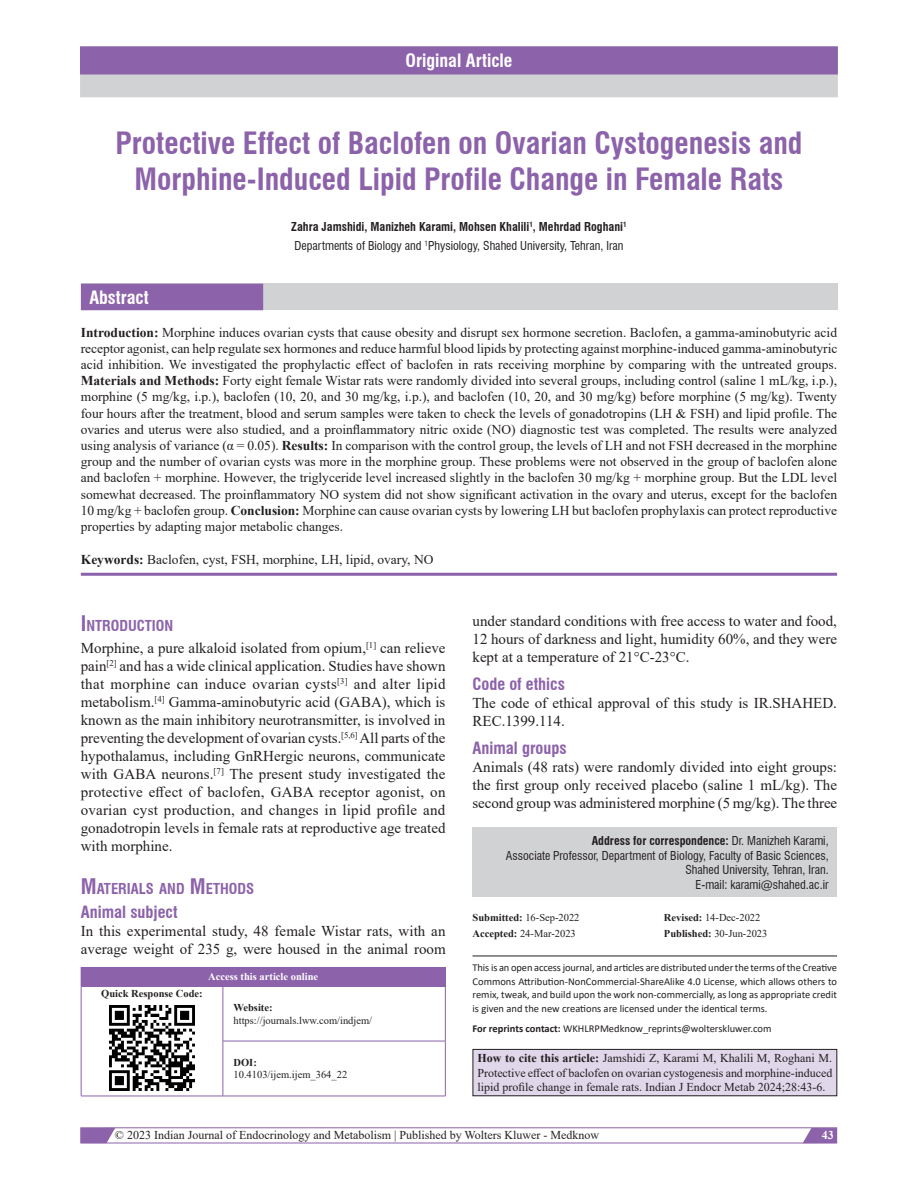
<style>
.page{position:relative;width:918px;height:1188px;background:#fff}
.page>*{position:absolute;margin:0;border:0;box-sizing:border-box;transform-origin:0 0}
.AT{font:700 condensed 30px/36px "Swiss 721 BT";color:#8c62aa;text-align:center}
.AH{font:700 condensed 18px "Swiss 721 BT";color:#fff}
.ABSH{font:700 condensed 18px "Swiss 721 BT";color:#fff}
.t1{font:700 condensed 16.5px "Swiss 721 BT";color:#8c62aa}
.TX{font:15px/18px "Times New Roman";color:#231f20;text-align:justify}
.t2{font:700 condensed 14.7px "Swiss 721 BT";color:#8c62aa}
.ABS{font:13.5px/16.2px "Times New Roman";color:#231f20;text-align:justify}
.KWD{font:13.5px "Times New Roman";color:#231f20}
.HTC{font:12px/14.4px "Times New Roman";color:#231f20;text-align:justify}
.ADD{font:condensed 12px/14.4px "Swiss 721 BT";color:#231f20;text-align:right}
.AFF{font:condensed 12px "Swiss 721 BT";color:#231f20}
.AU{font:700 condensed 12px "Swiss 721 BT";color:#231f20}
.t3{font:700 12px "Times New Roman";color:#fff}
.OS{font:10.5px/13.5px "Calibri";color:#231f20;text-align:justify}
.HIS{font:10.5px "Times New Roman";color:#231f20}
.Website{font:10.5px/12.6px "Times New Roman";color:#231f20}
.ATAO{font:700 10.5px "Times New Roman";color:#fff}
.QRC{font:700 10.5px "Times New Roman";color:#231f20}
.s1{font-weight:700}
.s2{font-size:21px}
</style>
<div class="page">
<svg style="left:80px;top:1127px;width:758px;height:16px"></svg>
<div style="left:81px;top:284px;width:756px;height:26px;background:#d1d2d4"></div>
<div style="left:81px;top:284px;width:182px;height:26px;background:#8c62aa"></div>
<div style="left:80px;top:46px;width:758px;height:51px;background:#d1d2d4"></div>
<div style="left:81px;top:47px;width:756px;height:27px;background:#8c62aa"></div>
<div style="left:80px;top:46px;width:758px;height:29px;border:2px solid #8c62aa"></div>
<hr style="left:81px;top:573px;width:756px;height:3px;background:#8c62aa">
<div style="left:473px;top:828px;width:364px;height:69px;background:#d1d2d4"></div>
<div style="left:81px;top:967px;width:364px;height:19px;background:#8c62aa"></div>
<svg style="left:445px;top:967px;width:1px;height:19px"></svg>
<hr style="left:81px;top:986px;width:1px;height:55px;background:#8c62aa">
<hr style="left:81px;top:1041px;width:1px;height:55px;background:#8c62aa">
<hr style="left:81px;top:986px;width:142px;height:1px;background:#8c62aa">
<hr style="left:223px;top:986px;width:1px;height:55px;background:#8c62aa">
<hr style="left:223px;top:986px;width:223px;height:1px;background:#8c62aa">
<hr style="left:445px;top:986px;width:1px;height:55px;background:#8c62aa">
<hr style="left:81px;top:1096px;width:142px;height:1px;background:#8c62aa">
<hr style="left:223px;top:1041px;width:1px;height:55px;background:#8c62aa">
<hr style="left:223px;top:1041px;width:223px;height:1px;background:#8c62aa">
<hr style="left:445px;top:1041px;width:1px;height:55px;background:#8c62aa">
<hr style="left:223px;top:1096px;width:223px;height:1px;background:#8c62aa">
<img style="left:110px;top:1005px;width:84px;height:85px">
<hr style="left:473px;top:956px;width:364px;height:1px;background:#231f20">
<div style="left:473px;top:1049px;width:364px;height:47px;background:#e0d7ea"></div>
<div style="left:473px;top:1049px;width:364px;height:47px;border:1px solid #231f20"></div>
<p class="AH" style="left:405px;top:50px;width:109px">Original Article</p>
<p class="AT" style="left:115px;top:125px;width:688px">Protective Effect of Baclofen on Ovarian Cystogenesis and<br>Morphine‑Induced Lipid Profile Change in Female Rats</p>
<p class="AU" style="left:291px;top:219px;width:337px">Zahra Jamshidi, Manizheh Karami, Mohsen Khalili<sup>1</sup>, Mehrdad Roghani<sup>1</sup></p>
<p class="AFF" style="left:294px;top:238px;width:331px">Departments of Biology and <sup>1</sup>Physiology, Shahed University, Tehran, Iran</p>
<p class="ABSH" style="left:89px;top:287px;width:61px">Abstract</p>
<p class="ABS" style="left:81px;top:324px;width:758px"><span class="s1">Introduction:</span> Morphine induces ovarian cysts that cause obesity and disrupt sex hormone secretion. Baclofen, a gamma‑aminobutyric acid receptor agonist, can help regulate sex hormones and reduce harmful blood lipids by protecting against morphine‑induced gamma‑aminobutyric acid inhibition. We investigated the prophylactic effect of baclofen in rats receiving morphine by comparing with the untreated groups.<br><span class="s1">Materials and Methods:</span> Forty eight female Wistar rats were randomly divided into several groups, including control (saline 1 mL/kg, i.p.), morphine (5 mg/kg, i.p.), baclofen (10, 20, and 30 mg/kg, i.p.), and baclofen (10, 20, and 30 mg/kg) before morphine (5 mg/kg). Twenty four hours after the treatment, blood and serum samples were taken to check the levels of gonadotropins (LH &amp; FSH) and lipid profile. The ovaries and uterus were also studied, and a proinflammatory nitric oxide (NO) diagnostic test was completed. The results were analyzed using analysis of variance (α = 0.05). <span class="s1">Results:</span> In comparison with the control group, the levels of LH and not FSH decreased in the morphine group and the number of ovarian cysts was more in the morphine group. These problems were not observed in the group of baclofen alone and baclofen + morphine. However, the triglyceride level increased slightly in the baclofen 30 mg/kg + morphine group. But the LDL level somewhat decreased. The proinflammatory NO system did not show significant activation in the ovary and uterus, except for the baclofen 10 mg/kg + baclofen group. <span class="s1">Conclusion:</span> Morphine can cause ovarian cysts by lowering LH but baclofen prophylaxis can protect reproductive properties by adapting major metabolic changes.</p>
<p class="KWD" style="left:81px;top:550px;width:354px"><span class="s1">Keywords:</span> Baclofen, cyst, FSH, morphine, LH, lipid, ovary, NO</p>
<h1 class="t2" style="left:81px;top:617px;width:94px"><span class="s2">I</span>NTRODUCTION</h1>
<p class="TX" style="left:81px;top:639px;width:366px">Morphine, a pure alkaloid isolated from opium,<sup>[1]</sup> can relieve pain<sup>[2]</sup> and has a wide clinical application. Studies have shown that morphine can induce ovarian cysts<sup>[3]</sup> and alter lipid metabolism.<sup>[4]</sup> Gamma‑aminobutyric acid (GABA), which is known as the main inhibitory neurotransmitter, is involved in preventing the development of ovarian cysts.<sup>[5,6]</sup> All parts of the hypothalamus, including GnRHergic neurons, communicate with GABA neurons.<sup>[7]</sup> The present study investigated the protective effect of baclofen, GABA receptor agonist, on ovarian cyst production, and changes in lipid profile and gonadotropin levels in female rats at reproductive age treated with morphine.</p>
<h1 class="t2" style="left:81px;top:880px;width:175px"><span class="s2">M</span>ATERIALS AND <span class="s2">M</span>ETHODS</h1>
<h2 class="t1" style="left:81px;top:902px;width:98px">Animal subject</h2>
<p class="TX" style="left:81px;top:921px;width:366px">In this experimental study, 48 female Wistar rats, with an average weight of 235 g, were housed in the animal room</p>
<p class="ATAO" style="left:208px;top:969px;width:111px">Access this article online</p>
<p class="QRC" style="left:101px;top:986px;width:103px">Quick Response Code:</p>
<p class="Website" style="left:234px;top:1001px;width:140px"><span class="s1">Website: </span>https://journals.lww.com/indjem/</p>
<p class="Website" style="left:234px;top:1056px;width:115px"><span class="s1">DOI:<br></span>10.4103/ijem.ijem_364_22</p>
<p class="TX" style="left:472px;top:611px;width:366px">under standard conditions with free access to water and food, 12 hours of darkness and light, humidity 60%, and they were kept at a temperature of 21°C‑23°C.</p>
<h2 class="t1" style="left:472px;top:674px;width:94px">Code of ethics</h2>
<p class="TX" style="left:472px;top:693px;width:366px">The code of ethical approval of this study is IR.SHAHED.<br>REC.1399.114.</p>
<h2 class="t1" style="left:472px;top:738px;width:96px">Animal groups</h2>
<p class="TX" style="left:472px;top:758px;width:366px">Animals (48 rats) were randomly divided into eight groups: the first group only received placebo (saline 1 mL/kg). The second group was administered morphine (5 mg/kg). The three</p>
<p class="ADD" style="left:506px;top:834px;width:324px"><span class="s1">Address for correspondence:</span> Dr. Manizheh Karami,<br>Associate Professor, Department of Biology, Faculty of Basic Sciences, Shahed University, Tehran, Iran.<br>E‑mail: karami@shahed.ac.ir</p>
<p class="HIS" style="left:473px;top:910px;width:109px"><span class="s1">Submitted:</span> 16‑Sep‑2022</p>
<p class="HIS" style="left:473px;top:926px;width:105px"><span class="s1">Accepted:</span> 24‑Mar‑2023</p>
<p class="HIS" style="left:664px;top:910px;width:98px"><span class="s1">Revised:</span> 14-Dec-2022</p>
<p class="HIS" style="left:664px;top:926px;width:105px"><span class="s1">Published:</span> 30-Jun-2023</p>
<p class="OS" style="left:473px;top:961px;width:366px">This is an open access journal, and articles are distributed under the terms of the Creative Commons Attribution‑NonCommercial‑ShareAlike 4.0 License, which allows others to remix, tweak, and build upon the work non‑commercially, as long as appropriate credit is given and the new creations are licensed under the identical terms.</p>
<p class="OS" style="left:473px;top:1022px;width:300px"><span class="s1">For reprints contact:</span> WKHLRPMedknow_reprints@wolterskluwer.com</p>
<p class="HTC" style="left:478px;top:1051px;width:356px"><span class="s1">How to cite this article:</span> Jamshidi Z, Karami M, Khalili M, Roghani M.<br>Protective effect of baclofen on ovarian cystogenesis and morphine‑induced lipid profile change in female rats. Indian J Endocr Metab 2024;28:43-6.</p>
<p class="HTC" style="left:115px;top:1128px;width:486px">© 2023 Indian Journal of Endocrinology and Metabolism | Published by Wolters Kluwer - Medknow</p>
<p class="t3" style="left:822px;top:1127px;width:13px">43</p>
</div>
